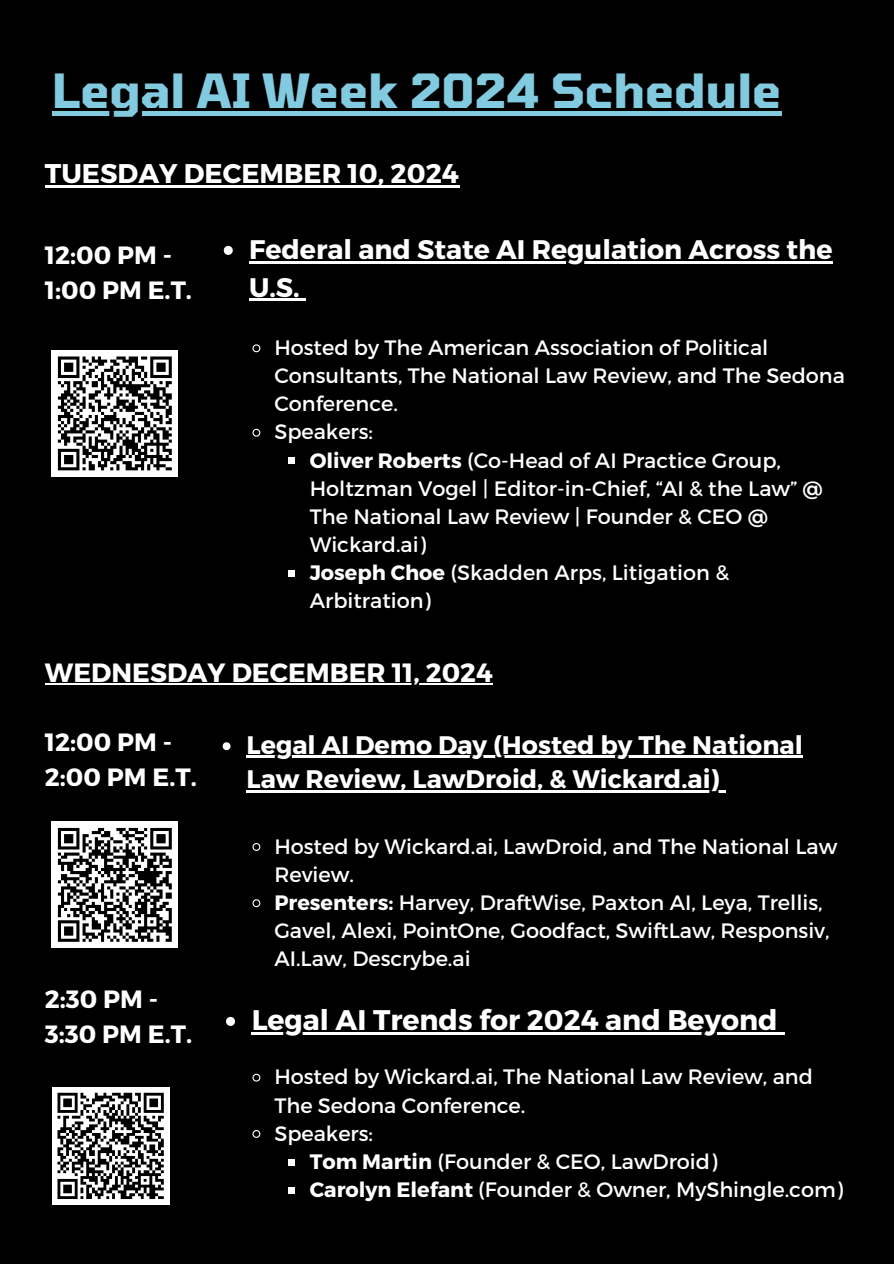
<style>
.page{position:relative;width:894px;height:1264px;background:#fff}
.page>*{position:absolute;margin:0;border:0;box-sizing:border-box;transform-origin:0 0}
.t1{font:700 46.8px "Tomorrow";color:#82cadf}
.t2{font:700 28.35px "Montserrat";color:#fff}
.t3{font:700 27px "Montserrat";color:#fff}
.t4{font:700 26.85px/37.2px "Montserrat";color:#fff}
.t5{font:700 26.4px "Montserrat";color:#fff}
.t6{font:700 25.35px "Montserrat";color:#fff}
.t7{font:700 25.05px/34.8px "Montserrat";color:#fff}
.t8{font:20.85px/28.2px "Montserrat";color:#fff}
.s1{font-weight:700}
</style>
<div class="page">
<div style="left:0;top:0;width:893px;height:1263px;background:#000"></div>
<svg style="left:224px;top:246px;width:9px;height:9px"></svg>
<hr style="left:249px;top:262px;width:583px;height:2px;background:#fff">
<hr style="left:249px;top:299px;width:51px;height:2px;background:#fff">
<svg style="left:300px;top:299px;width:6px;height:2px"></svg>
<svg style="left:252px;top:344px;width:9px;height:9px"></svg>
<svg style="left:252px;top:428px;width:9px;height:9px"></svg>
<div style="left:288px;top:457px;width:6px;height:7px;background:#fff"></div>
<div style="left:288px;top:570px;width:6px;height:7px;background:#fff"></div>
<svg style="left:222px;top:742px;width:8px;height:8px"></svg>
<hr style="left:246px;top:755px;width:556px;height:3px;background:#fff">
<hr style="left:246px;top:790px;width:473px;height:3px;background:#fff">
<svg style="left:719px;top:790px;width:6px;height:3px"></svg>
<svg style="left:252px;top:843px;width:9px;height:8px"></svg>
<svg style="left:252px;top:899px;width:9px;height:9px"></svg>
<svg style="left:226px;top:1016px;width:9px;height:9px"></svg>
<hr style="left:251px;top:1032px;width:526px;height:2px;background:#fff">
<svg style="left:777px;top:1032px;width:7px;height:2px"></svg>
<svg style="left:252px;top:1073px;width:9px;height:9px"></svg>
<svg style="left:252px;top:1130px;width:9px;height:8px"></svg>
<div style="left:288px;top:1158px;width:6px;height:7px;background:#fff"></div>
<div style="left:288px;top:1186px;width:6px;height:7px;background:#fff"></div>
<hr style="left:45px;top:683px;width:447px;height:2px;background:#fff">
<hr style="left:45px;top:185px;width:414px;height:2px;background:#fff">
<div style="left:52px;top:111px;width:729px;height:5px;background:#82cadf"></div>
<div style="left:52px;top:350px;width:126px;height:126px;background:#fff"></div>
<svg style="left:57px;top:356px;width:115px;height:115px"></svg>
<div style="left:52px;top:821px;width:126px;height:126px;background:#fff"></div>
<svg style="left:57px;top:827px;width:115px;height:115px"></svg>
<div style="left:52px;top:1086px;width:117px;height:118px;background:#fff"></div>
<svg style="left:57px;top:1092px;width:107px;height:107px"></svg>
<p class="t1" style="left:52px;top:61px;width:731px">Legal AI Week 2024 Schedule</p>
<h4 class="t3" style="left:45px;top:156px;width:415px">TUESDAY DECEMBER 10, 2024</h4>
<p class="t7" style="left:45px;top:236px;width:148px">12:00 PM -<br>1:00 PM E.T.</p>
<h1 class="t4" style="left:249px;top:230px;width:584px">Federal and State AI Regulation Across the<br>U.S.</h1>
<h2 class="t8" style="left:274px;top:332px;width:572px">Hosted by The American Association of Political<br>Consultants, The National Law Review, and The Sedona<br>Conference.</h2>
<p class="t8" style="left:274px;top:417px;width:100px">Speakers:</p>
<p class="t8" style="left:310px;top:445px;width:514px"><span class="s1">Oliver Roberts</span> (Co-Head of AI Practice Group, Holtzman Vogel | Editor-in-Chief, “AI &amp; the Law” @ The National Law Review | Founder &amp; CEO @ Wickard.ai)</p>
<p class="t8" style="left:310px;top:557px;width:421px"><span class="s1">Joseph Choe</span> (Skadden Arps, Litigation &amp;<br>Arbitration)</p>
<p class="t5" style="left:45px;top:655px;width:449px">WEDNESDAY DECEMBER 11, 2024</p>
<h2 class="t7" style="left:45px;top:723px;width:153px">12:00 PM -<br>2:00 PM E.T.</h2>
<h4 class="t7" style="left:45px;top:980px;width:148px">2:30 PM -<br>3:30 PM E.T.</h4>
<p class="t6" style="left:246px;top:728px;width:557px">Legal AI Demo Day (Hosted by The National</p>
<p class="t6" style="left:246px;top:763px;width:474px">Law Review, LawDroid, &amp; Wickard.ai)</p>
<p class="t8" style="left:274px;top:831px;width:564px">Hosted by Wickard.ai, LawDroid, and The National Law</p>
<p class="t8" style="left:274px;top:859px;width:549px">Review.<br><span class="s1">Presenters:</span> Harvey, DraftWise, Paxton AI, Leya, Trellis,</p>
<p class="t8" style="left:274px;top:915px;width:556px">Gavel, Alexi, PointOne, Goodfact, SwiftLaw, Responsiv,<br>AI.Law, Descrybe.ai</p>
<p class="t2" style="left:251px;top:1001px;width:527px">Legal AI Trends for 2024 and Beyond</p>
<p class="t8" style="left:274px;top:1061px;width:540px">Hosted by Wickard.ai, The National Law Review, and</p>
<p class="t8" style="left:274px;top:1089px;width:252px">The Sedona Conference.<br>Speakers:</p>
<p class="t8" style="left:310px;top:1146px;width:409px"><span class="s1">Tom Martin</span> (Founder &amp; CEO, LawDroid)</p>
<p class="t8" style="left:310px;top:1174px;width:534px"><span class="s1">Carolyn Elefant</span> (Founder &amp; Owner, MyShingle.com)</p>
</div>
